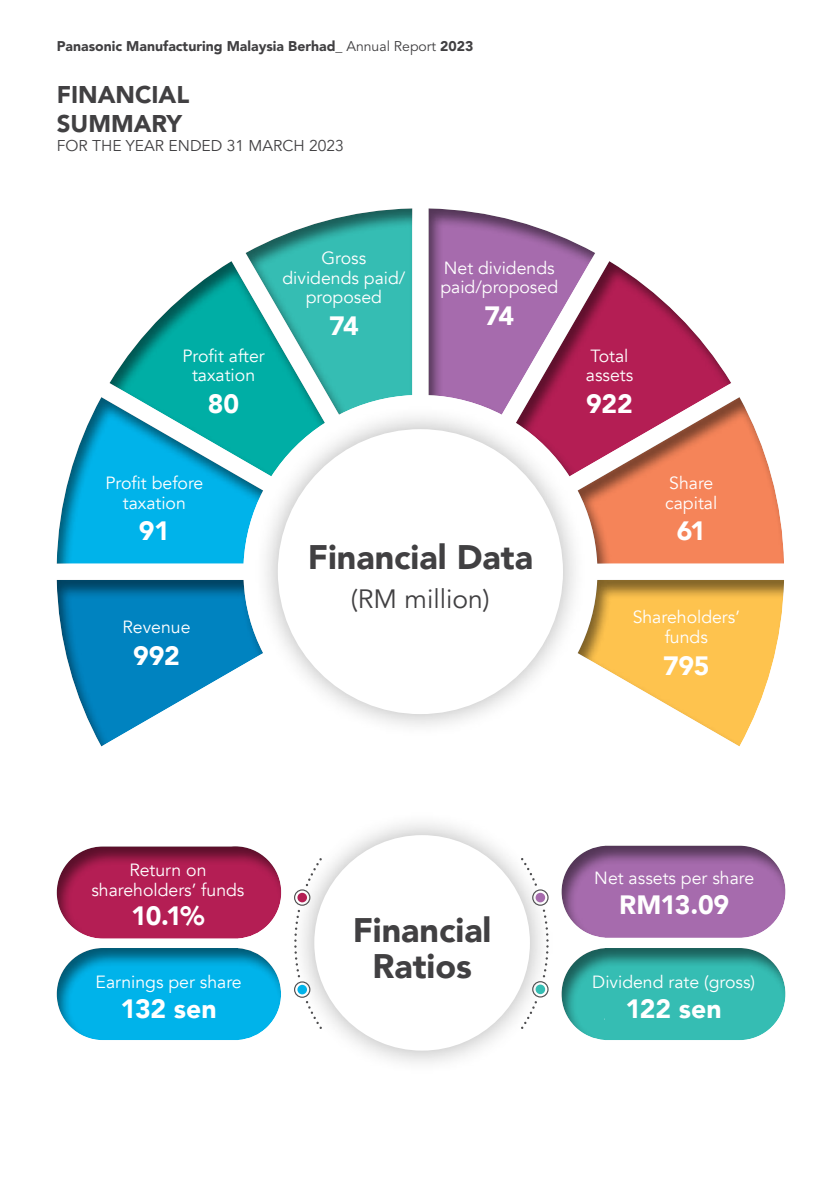
<style>
.page{position:relative;width:840px;height:1191px;background:#fff}
.page>*{position:absolute;margin:0;border:0;box-sizing:border-box;transform-origin:0 0}
.t1{font:900 34px/36px "Avenir";color:#414042;text-align:center}
.t2{font:900 26.4px "Avenir";letter-spacing:-.01em;color:#fff}
.t3{font:26.4px "Avenir";color:#414042}
.t4{font:900 24px/28.8px "Avenir LT Std";color:#414042}
.t5{font:17.6px/19.8px "Avenir";color:#fff;text-align:center}
.t6{font:15.6px "Avenir";color:#414042}
.t7{font:900 14px "Avenir LT Std";color:#414042}
.s1{font-weight:400}
</style>
<div class="page">
<div style="left:53px;top:207px;width:732px;height:542px;background:#000;opacity:.5"></div>
<div style="left:289px;top:810px;width:265px;height:265px;background:#000;opacity:.3"></div>
<div style="left:314px;top:835px;width:215px;height:215px;background:#fff;border-radius:50%"></div>
<svg style="left:294px;top:858px;width:28px;height:171px"></svg>
<svg style="left:297px;top:984px;width:10px;height:10px"></svg>
<svg style="left:520px;top:857px;width:28px;height:172px"></svg>
<div style="left:535px;top:892px;width:10px;height:10px;background:#a66bad;border-radius:50%"></div>
<div style="left:55px;top:843px;width:228px;height:96px;background:#000;opacity:.5"></div>
<div style="left:561px;top:843px;width:227px;height:96px;background:#000;opacity:.5"></div>
<div style="left:55px;top:944px;width:228px;height:96px;background:#000;opacity:.5"></div>
<div style="left:561px;top:944px;width:227px;height:98px;background:#000;opacity:.5"></div>
<div style="left:253px;top:404px;width:334px;height:334px;background:#000;opacity:.3"></div>
<div style="left:278px;top:429px;width:284px;height:285px;background:#fff;border-radius:50%"></div>
<p class="t7" style="left:57px;top:38px;width:418px">Panasonic Manufacturing Malaysia Berhad<span class="s1">_ Annual Report</span> 2023</p>
<h3 class="t4" style="left:57px;top:80px;width:134px">Financial<br>Summary</h3>
<p class="t6" style="left:57px;top:136px;width:288px">for the year ended 31 March 2023</p>
<p class="t5" style="left:182px;top:346px;width:84px">Profit after taxation</p>
<h2 class="t2" style="left:208px;top:381px;width:33px">80</h2>
<p class="t5" style="left:282px;top:248px;width:124px">Gross dividends paid/ proposed</p>
<h2 class="t2" style="left:329px;top:303px;width:31px">74</h2>
<p class="t5" style="left:440px;top:258px;width:119px;text-align:left">N et dividends paid/proposed</p>
<h2 class="t2" style="left:484px;top:293px;width:31px">74</h2>
<p class="t5" style="left:105px;top:473px;width:99px">Profit before taxation</p>
<h2 class="t2" style="left:139px;top:508px;width:33px">91</h2>
<p class="t5" style="left:122px;top:617px;width:70px">Revenue</p>
<h2 class="t2" style="left:133px;top:633px;width:48px">992</h2>
<h1 class="t1" style="left:308px;top:538px;width:226px">Financial Data</h1>
<h2 class="t3" style="left:351px;top:583px;width:140px">(RM million)</h2>
<p class="t5" style="left:585px;top:346px;width:49px;text-align:left">Total assets</p>
<h2 class="t2" style="left:586px;top:381px;width:48px">922</h2>
<p class="t5" style="left:665px;top:473px;width:53px;text-align:left">Share capital</p>
<h2 class="t2" style="left:676px;top:508px;width:31px">61</h2>
<p class="t5" style="left:632px;top:607px;width:109px">Shareholders’ funds</p>
<h2 class="t2" style="left:662px;top:643px;width:48px">795</h2>
<p class="t5" style="left:91px;top:860px;width:154px">Return on shareholders’ funds</p>
<h2 class="t2" style="left:131px;top:893px;width:75px">10.1%</h2>
<p class="t5" style="left:96px;top:972px;width:148px">Earnings per share</p>
<h2 class="t2" style="left:121px;top:985px;width:98px">132 sen</h2>
<h1 class="t1" style="left:352px;top:911px;width:140px">Financial<br>Ratios</h1>
<p class="t5" style="left:594px;top:868px;width:161px">N et assets per share</p>
<h2 class="t2" style="left:619px;top:882px;width:112px">RM13.09</h2>
<p class="t5" style="left:592px;top:972px;width:164px">Dividend rate (gross)</p>
<h2 class="t2" style="left:625px;top:985px;width:98px">122 sen</h2>
</div>
